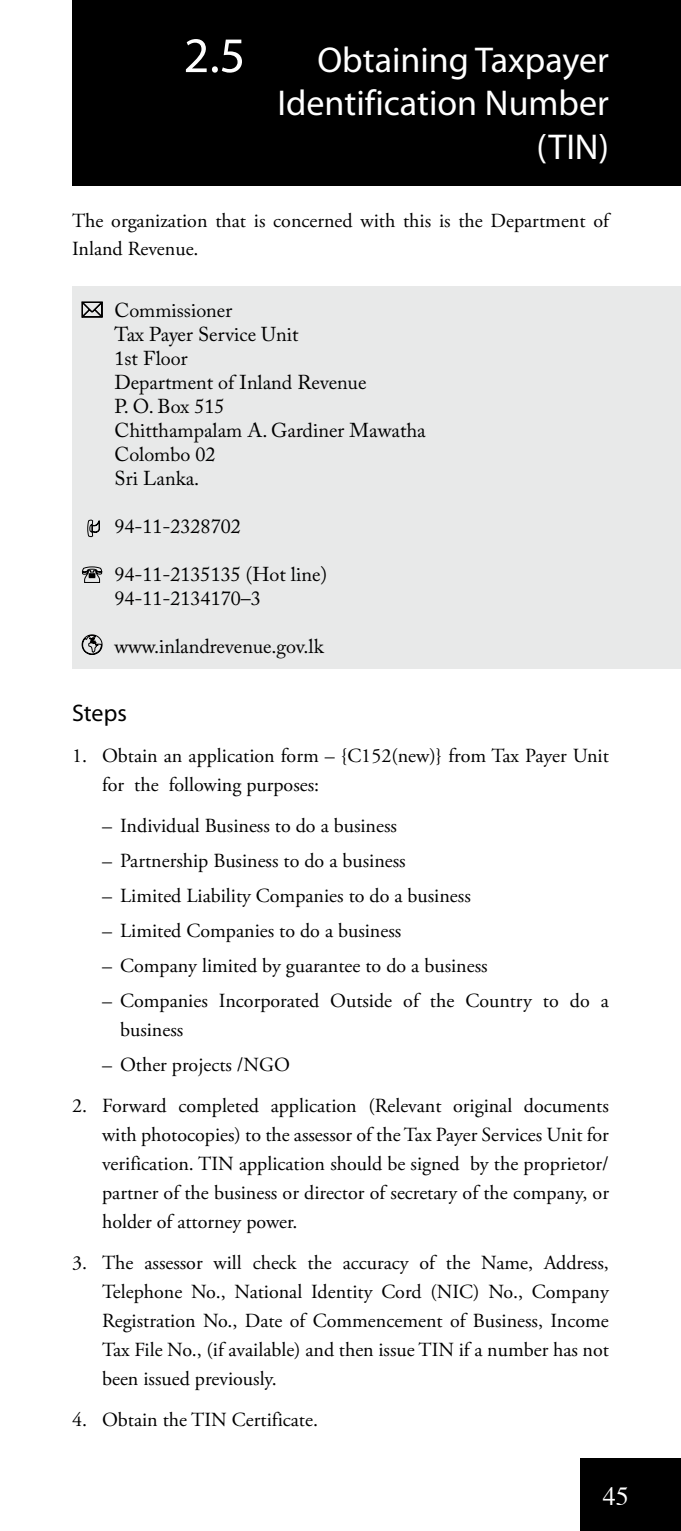
<style>
.page{position:relative;width:681px;height:1531px;background:#fff}
.page>*{position:absolute;margin:0;border:0;box-sizing:border-box;transform-origin:0 0}
.t1{font:50px "Myriad Pro";color:#fff}
.t2{font:36px/43.2px "Myriad Pro";color:#fff;text-align:right}
.t3{font:26px "Times";color:#fff}
.t4{font:24px "Myriad Pro";color:#000}
.t5{font:20px/29px "Adobe Garamond Pro";color:#000}
.t6{font:20px/24px "Adobe Caslon Pro";color:#000}
</style>
<div class="page">
<div style="left:580px;top:1459px;width:100px;height:72px;background:#000"></div>
<div style="left:72px;top:0;width:608px;height:185px;background:#000"></div>
<div style="left:72px;top:286px;width:608px;height:383px;background:#e8e9e9"></div>
<svg style="left:81px;top:566px;width:22px;height:17px"></svg>
<svg style="left:81px;top:634px;width:22px;height:21px"></svg>
<svg style="left:81px;top:301px;width:22px;height:17px"></svg>
<svg style="left:87px;top:519px;width:13px;height:19px"></svg>
<h1 class="t1" style="left:183px;top:24px;width:63px">2.5</h1>
<h2 class="t2" style="left:277px;top:38px;width:332px">Obtaining Taxpayer<br>Identification Number (TIN)</h2>
<p class="t5" style="left:72px;top:207px;width:538px;line-height:28px">The organization that is concerned with this is the Department of<br>Inland Revenue.</p>
<p class="t6" style="left:114px;top:298px;width:312px">Commissioner<br>Tax Payer Service Unit<br>1st Floor<br>Department of Inland Revenue<br>P. O. Box 515<br>Chitthampalam A. Gardiner Mawatha<br>Colombo 02<br>Sri Lanka.</p>
<p class="t6" style="left:114px;top:514px;width:128px">94-11-2328702</p>
<p class="t6" style="left:114px;top:562px;width:214px">94-11-2135135 (Hot line)<br>94-11-2134170–3</p>
<p class="t6" style="left:114px;top:634px;width:210px">www.inlandrevenue.gov.lk</p>
<p class="t4" style="left:72px;top:698px;width:56px">Steps</p>
<p class="t5" style="left:102px;top:742px;width:508px;text-indent:-30px">1. Obtain an application form – {C152(new)} from Tax Payer Unit for the following purposes:</p>
<p class="t5" style="left:102px;top:812px;width:296px">– Individual Business to do a business</p>
<p class="t5" style="left:102px;top:847px;width:305px">– Partnership Business to do a business</p>
<p class="t5" style="left:102px;top:882px;width:370px">– Limited Liability Companies to do a business</p>
<p class="t5" style="left:102px;top:917px;width:300px">– Limited Companies to do a business</p>
<p class="t5" style="left:102px;top:952px;width:387px">– Company limited by guarantee to do a business</p>
<p class="t5" style="left:120px;top:987px;width:490px;text-indent:-18px">– Companies Incorporated Outside of the Country to do a business</p>
<p class="t5" style="left:102px;top:1051px;width:189px">– Other projects /NGO</p>
<p class="t5" style="left:102px;top:1092px;width:508px;text-align:justify;text-indent:-30px">2. Forward completed application (Relevant original documents with photocopies) to the assessor of the Tax Payer Services Unit for verification. TIN application should be signed by the proprietor/ partner of the business or director of secretary of the company, or holder of attorney power.</p>
<p class="t5" style="left:102px;top:1249px;width:508px;text-align:justify;text-indent:-30px">3. The assessor will check the accuracy of the Name, Address, Telephone No., National Identity Cord (NIC) No., Company Registration No., Date of Commencement of Business, Income Tax File No., (if available) and then issue TIN if a number has not been issued previously.</p>
<p class="t5" style="left:72px;top:1406px;width:247px">4. Obtain the TIN Certificate.</p>
<h3 class="t3" style="left:602px;top:1472px;width:27px">45</h3>
</div>
